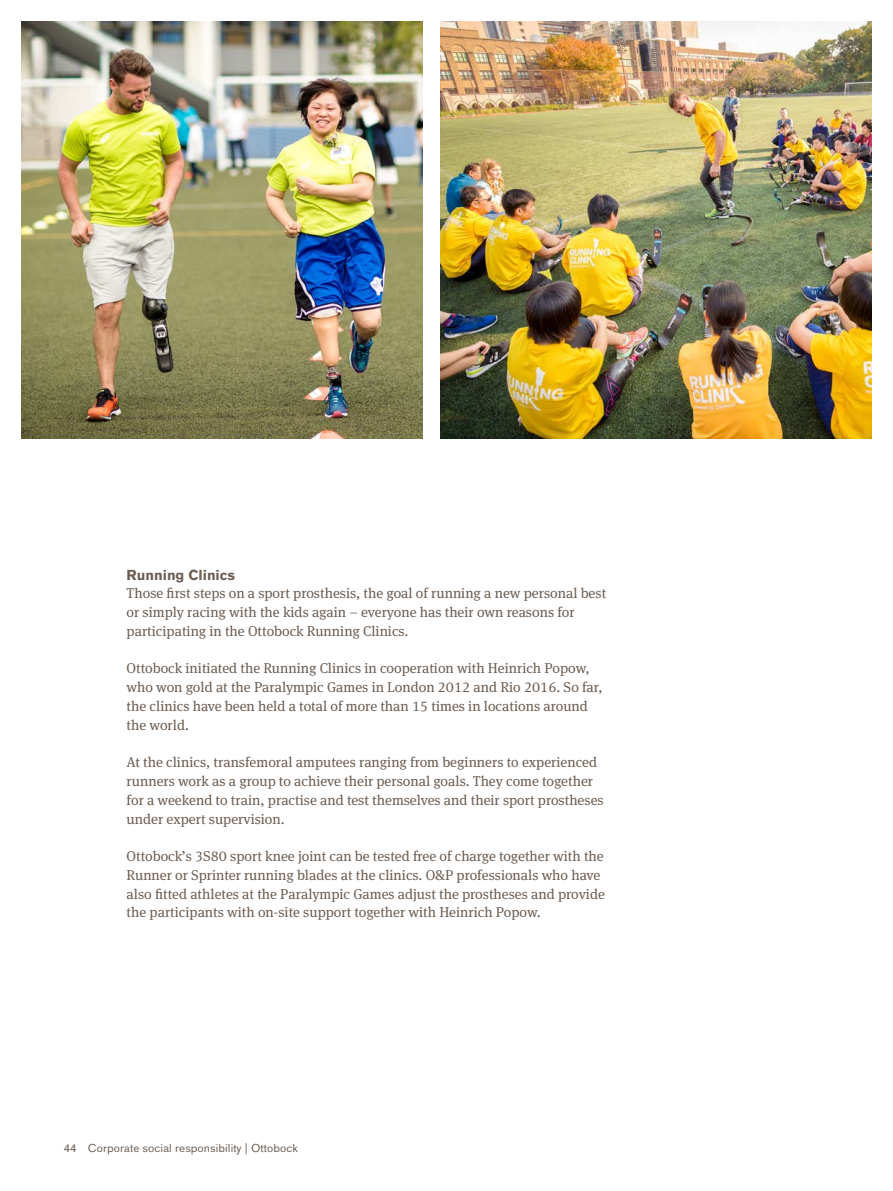
<style>
.page{position:relative;width:893px;height:1191px;background:#fff}
.page>*{position:absolute;margin:0;border:0;box-sizing:border-box;transform-origin:0 0}
.t1{font:14.25px/18.8px "OBO Serif";color:#6d5e52}
.t2{font:700 14.25px "OBO Sans";color:#6d5e52}
.t3{font:11.25px "OBO Sans";letter-spacing:.005em;color:#6d5e52}
</style>
<div class="page">
<img style="left:21px;top:21px;width:401px;height:418px">
<img style="left:441px;top:21px;width:431px;height:418px">
<p class="t2" style="left:127px;top:566px;width:110px">Running Clinics</p>
<p class="t1" style="left:127px;top:584px;width:481px">Those first steps on a sport prosthesis, the goal of running a new personal best or simply racing with the kids again – everyone has their own reasons for participating in the Ottobock Running Clinics.</p>
<p class="t1" style="left:127px;top:659px;width:477px">Ottobock initiated the Running Clinics in cooperation with Heinrich Popow, who won gold at the Paralympic Games in London 2012 and Rio 2016. So far, the clinics have been held a total of more than 15 times in locations around the world.</p>
<p class="t1" style="left:127px;top:753px;width:479px">At the clinics, transfemoral amputees ranging from beginners to experienced runners work as a group to achieve their personal goals. They come together for a weekend to train, practise and test themselves and their sport prostheses under expert supervision.</p>
<p class="t1" style="left:127px;top:846px;width:480px">Ottobock’s 3S80 sport knee joint can be tested free of charge together with the Runner or Sprinter running blades at the clinics. O&amp;P professionals who have also fitted athletes at the Paralympic Games adjust the prostheses and provide the participants with on-site support together with Heinrich Popow.</p>
<p class="t3" style="left:64px;top:1141px;width:236px">44 Corporate social responsibility | Ottobock</p>
</div>
